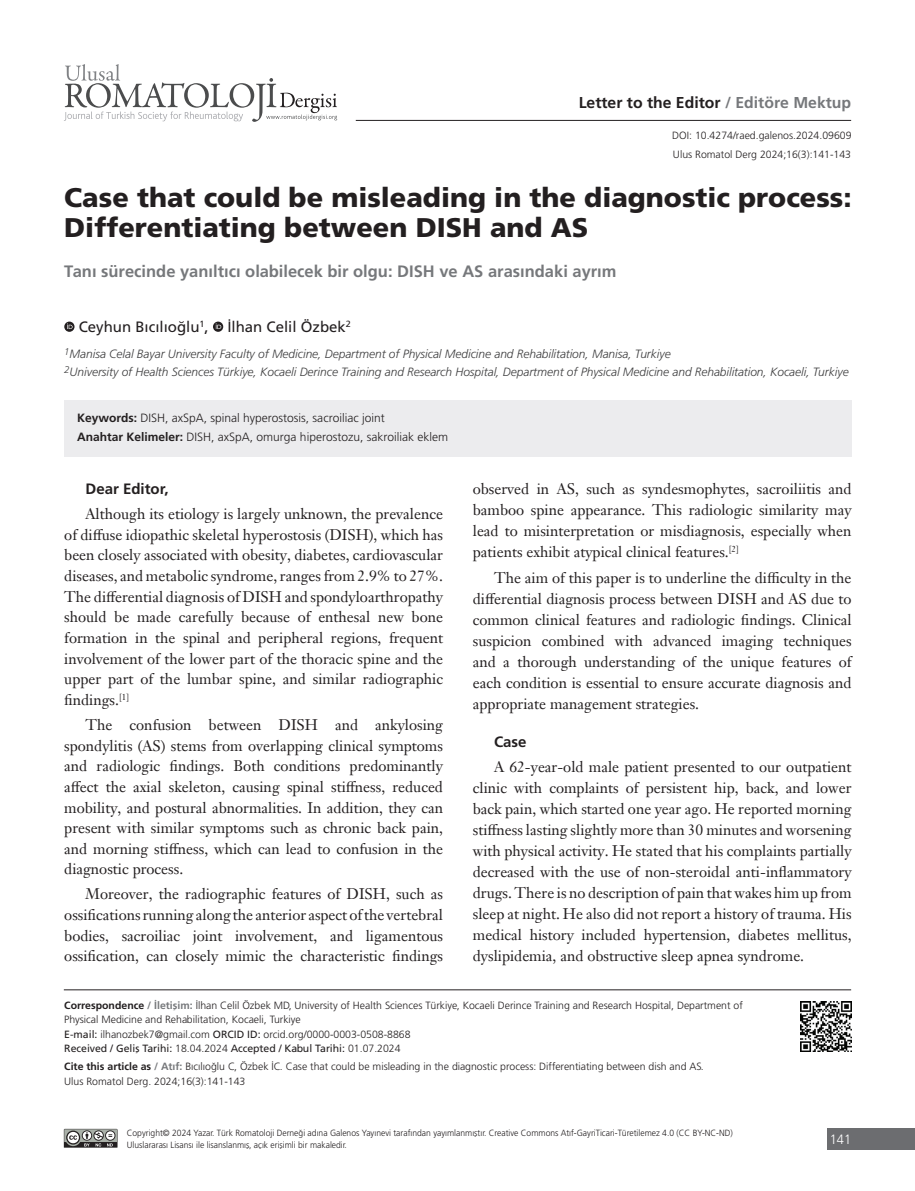
<style>
.page{position:relative;width:915px;height:1191px;background:#fff}
.page>*{position:absolute;margin:0;border:0;box-sizing:border-box;transform-origin:0 0}
.t1{font:27px/30px "Frutiger Black Nr Tr";color:#231f20}
.t2{font:16.5px "Frutiger Bold Tr";color:#76787b}
.t3{font:15.75px "Frutiger Bold Tr";color:#231f20}
.t4{font:15px/20.7px "Janson Text W04 55 Roman";color:#231f20;text-align:justify}
.t5{font:15px "Frutiger Normal Tr";color:#231f20}
.t6{font:15px "Frutiger Bold Tr";color:#231f20}
.t7{font:13.5px "Frutiger Light Nr Tr";color:#fff;scale:.95 1}
.t8{font:12px/17.2px "Frutiger Light Italic Tr";letter-spacing:-.005em;color:#3e3e3f}
.t9{font:12px/18.8px "Frutiger Light Nr Tr";color:#231f20}
.t10{font:10.5px/14.2px "Frutiger Light Nr Tr";color:#231f20}
.t11{font:10.5px "Frutiger Normal Tr";color:#231f20}
.t12{font:9px/12.8px "Frutiger Light Nr Tr";color:#231f20;scale:.95 1}
.s1{color:#76787b}
.s2{font-family:"Frutiger Bold Tr"}
.s3{font-family:"Frutiger Bold Tr";color:#76787b}
.s4{font-family:"Frutiger Normal Tr"}
.s5{font-family:"Frutiger Light Nr Tr"}
</style>
<div class="page">
<hr style="left:355px;top:120px;width:495px;height:1px;background:#231f20">
<hr style="left:64px;top:989px;width:786px;height:1px;background:#231f20">
<div style="left:826px;top:1128px;width:88px;height:21px;background:#6c6d70"></div>
<svg style="left:64px;top:64px;width:273px;height:58px"></svg>
<svg style="left:64px;top:1128px;width:53px;height:19px"></svg>
<img style="left:800px;top:1001px;width:51px;height:50px">
<div style="left:64px;top:401px;width:787px;height:56px;background:#ececee"></div>
<svg style="left:64px;top:321px;width:10px;height:11px"></svg>
<svg style="left:67px;top:323px;width:6px;height:6px"></svg>
<svg style="left:213px;top:321px;width:10px;height:11px"></svg>
<svg style="left:216px;top:323px;width:5px;height:6px"></svg>
<p class="t3" style="left:578px;top:93px;width:274px">Letter to the Editor <span class="s1">/ Editöre Mektup</span></p>
<p class="t10" style="left:672px;top:129px;width:181px">DOI: 10.4274/raed.galenos.2024.09609</p>
<p class="t10" style="left:672px;top:147px;width:180px">Ulus Romatol Derg 2024;16(3):141-143</p>
<h1 class="t1" style="left:64px;top:182px;width:788px">Case that could be misleading in the diagnostic process:<br>Differentiating between DISH and AS</h1>
<p class="t2" style="left:64px;top:261px;width:553px">Tanı sürecinde yanıltıcı olabilecek bir olgu: DISH ve AS arasındaki ayrım</p>
<p class="t5" style="left:79px;top:318px;width:273px">Ceyhun Bıcılıoğlu<sup>1</sup>, İlhan Celil Özbek<sup>2</sup></p>
<p class="t8" style="left:64px;top:345px;width:785px"><sup>1</sup>Manisa Celal Bayar University Faculty of Medicine, Department of Physical Medicine and Rehabilitation, Manisa, Turkiye<br><sup>2</sup>University of Health Sciences Türkiye, Kocaeli Derince Training and Research Hospital, Department of Physical Medicine and Rehabilitation, Kocaeli, Turkiye</p>
<p class="t9" style="left:77px;top:409px;width:372px"><span class="s2">Keywords:</span> DISH, axSpA, spinal hyperostosis, sacroiliac joint<br><span class="s2">Anahtar Kelimeler:</span> DISH, axSpA, omurga hiperostozu, sakroiliak eklem</p>
<p class="t6" style="left:85px;top:480px;width:84px">Dear Editor,</p>
<p class="t4" style="left:64px;top:503px;width:380px;text-indent:21px">Although its etiology is largely unknown, the prevalence of diffuse idiopathic skeletal hyperostosis (DISH), which has been closely associated with obesity, diabetes, cardiovascular diseases, and metabolic syndrome, ranges from 2.9% to 27%.<br>The differential diagnosis of DISH and spondyloarthropathy should be made carefully because of enthesal new bone formation in the spinal and peripheral regions, frequent involvement of the lower part of the thoracic spine and the upper part of the lumbar spine, and similar radiographic findings.<sup>[1]</sup></p>
<p class="t4" style="left:64px;top:714px;width:380px;text-indent:21px">The confusion between DISH and ankylosing spondylitis (AS) stems from overlapping clinical symptoms and radiologic findings. Both conditions predominantly affect the axial skeleton, causing spinal stiffness, reduced mobility, and postural abnormalities. In addition, they can present with similar symptoms such as chronic back pain, and morning stiffness, which can lead to confusion in the diagnostic process.</p>
<p class="t4" style="left:64px;top:883px;width:380px;text-indent:21px">Moreover, the radiographic features of DISH, such as ossifications running along the anterior aspect of the vertebral bodies, sacroiliac joint involvement, and ligamentous ossification, can closely mimic the characteristic findings</p>
<p class="t4" style="left:472px;top:478px;width:380px">observed in AS, such as syndesmophytes, sacroiliitis and bamboo spine appearance. This radiologic similarity may lead to misinterpretation or misdiagnosis, especially when patients exhibit atypical clinical features.<sup>[2]</sup></p>
<p class="t4" style="left:472px;top:567px;width:380px;text-indent:21px">The aim of this paper is to underline the difficulty in the differential diagnosis process between DISH and AS due to common clinical features and radiologic findings. Clinical suspicion combined with advanced imaging techniques and a thorough understanding of the unique features of each condition is essential to ensure accurate diagnosis and appropriate management strategies.</p>
<p class="t6" style="left:494px;top:732px;width:34px">Case</p>
<p class="t4" style="left:472px;top:756px;width:380px;text-indent:21px">A 62-year-old male patient presented to our outpatient clinic with complaints of persistent hip, back, and lower back pain, which started one year ago. He reported morning stiffness lasting slightly more than 30 minutes and worsening with physical activity. He stated that his complaints partially decreased with the use of non-steroidal anti-inflammatory drugs. There is no description of pain that wakes him up from sleep at night. He also did not report a history of trauma. His medical history included hypertension, diabetes mellitus, dyslipidemia, and obstructive sleep apnea syndrome.</p>
<p class="t10" style="left:64px;top:998px;width:680px"><span class="s2">Correspondence</span> <span class="s3">/ İletişim:</span> İlhan Celil Özbek MD, University of Health Sciences Türkiye, Kocaeli Derince Training and Research Hospital, Department of<br>Physical Medicine and Rehabilitation, Kocaeli, Turkiye<br><span class="s4">E-mail:</span> ilhanozbek7@gmail.com <span class="s4">ORCID ID:</span> orcid.org/0000-0003-0508-8868</p>
<p class="t11" style="left:64px;top:1042px;width:338px">Received / Geliş Tarihi: <span class="s5">18.04.2024</span> Accepted / Kabul Tarihi: <span class="s5">01.07.2024</span></p>
<p class="t10" style="left:64px;top:1059px;width:641px"><span class="s2">Cite this article as</span> <span class="s3">/ Atıf:</span> Bıcılıoğlu C, Özbek İC. Case that could be misleading in the diagnostic process: Differentiating between dish and AS.<br>Ulus Romatol Derg. 2024;16(3):141-143</p>
<p class="t12" style="left:127px;top:1126px;width:639px">Copyright© 2024 Yazar. Türk Romatoloji Derneği adına Galenos Yayınevi tarafından yayımlanmıştır. Creative Commons Atıf-GayriTicari-Türetilemez 4.0 (CC BY-NC-ND)<br>Uluslararası Lisansı ile lisanslanmış, açık erişimli bir makaledir.</p>
<p class="t7" style="left:829px;top:1131px;width:24px">141</p>
</div>
